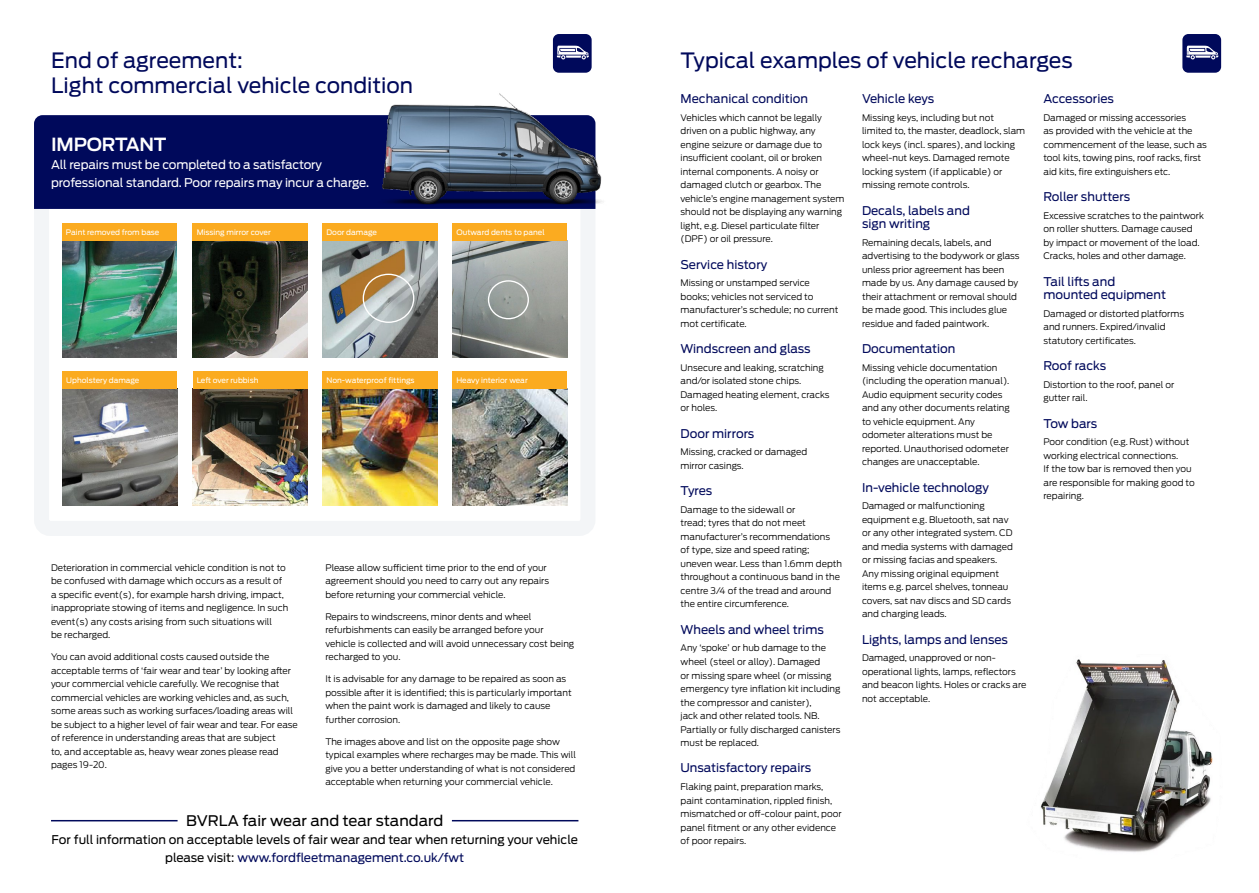
<style>
.page{position:relative;width:1259px;height:893px;background:#fff}
.page>*{position:absolute;margin:0;border:0;box-sizing:border-box;transform-origin:0 0}
.t1{font:21px/25.2px "Ford Antenna";color:#00095b}
.t2{font:600 18px "Ford Antenna";letter-spacing:-.01em;color:#fff}
.t3{font:14.55px "Ford Antenna";color:#000}
.t4{font:12px/13.5px "Ford Antenna";color:#00095b}
.t5{font:12px/18px "Ford Antenna";color:#000;text-align:center}
.t6{font:12px/18px "Ford Antenna";letter-spacing:-.01em;color:#fff}
.t7{font:300 9px/13.5px "Ford Antenna";color:#000}
.t8{font:7.5px "Ford Antenna";color:#fff}
.s1{color:#00095b}
</style>
<div class="page">
<div style="left:34px;top:193px;width:561px;height:343px;border:15px solid #f3f5f7;border-radius:9px"></div>
<div style="left:34px;top:115px;width:342px;height:94px;background:#00095b"></div>
<hr style="left:452px;top:820px;width:126px;height:1px;background:#00095b">
<hr style="left:51px;top:820px;width:127px;height:1px;background:#00095b">
<img style="left:62px;top:241px;width:115px;height:117px">
<div style="left:62px;top:224px;width:115px;height:17px;background:#fbab20"></div>
<img style="left:62px;top:388px;width:115px;height:117px">
<img style="left:323px;top:241px;width:114px;height:117px">
<img style="left:323px;top:388px;width:114px;height:117px">
<img style="left:193px;top:388px;width:115px;height:117px">
<img style="left:193px;top:241px;width:115px;height:117px">
<img style="left:452px;top:241px;width:115px;height:117px">
<img style="left:452px;top:388px;width:115px;height:117px">
<div style="left:193px;top:224px;width:115px;height:17px;background:#fbab20"></div>
<div style="left:323px;top:224px;width:115px;height:17px;background:#fbab20"></div>
<div style="left:452px;top:224px;width:115px;height:17px;background:#fbab20"></div>
<div style="left:62px;top:371px;width:115px;height:17px;background:#fbab20"></div>
<div style="left:193px;top:371px;width:115px;height:17px;background:#fbab20"></div>
<div style="left:323px;top:371px;width:115px;height:17px;background:#fbab20"></div>
<div style="left:452px;top:371px;width:115px;height:17px;background:#fbab20"></div>
<div style="left:363px;top:274px;width:51px;height:49px;border:1px solid #fff;border-radius:50%"></div>
<div style="left:488px;top:280px;width:41px;height:39px;border:1px solid #fff;border-radius:50%"></div>
<img style="left:376px;top:93px;width:227px;height:123px">
<img style="left:1040px;top:659px;width:173px;height:193px">
<div style="left:553px;top:34px;width:38px;height:39px;background:#00095b;border-radius:6px"></div>
<svg style="left:557px;top:46px;width:32px;height:13px"></svg>
<div style="left:1182px;top:34px;width:39px;height:39px;background:#00095b;border-radius:6px"></div>
<svg style="left:1186px;top:46px;width:32px;height:13px"></svg>
<h1 class="t1" style="left:51px;top:45px;width:364px">End of agreement:<br>Light commercial vehicle condition</h1>
<h1 class="t1" style="left:680px;top:45px;width:394px">Typical examples of vehicle recharges</h1>
<h3 class="t4" style="left:680px;top:91px;width:129px">Mechanical condition</h3>
<p class="t7" style="left:680px;top:110px;width:165px">Vehicles which cannot be legally driven on a public highway, any engine seizure or damage due to insufficient coolant, oil or broken internal components. A noisy or damaged clutch or gearbox. The vehicle’s engine management system should not be displaying any warning light, e.g. Diesel particulate filter (DPF) or oil pressure.</p>
<h3 class="t4" style="left:680px;top:256px;width:88px">Service history</h3>
<p class="t7" style="left:680px;top:275px;width:159px">Missing or unstamped service books; vehicles not serviced to manufacturer’s schedule; no current mot certificate.</p>
<h3 class="t4" style="left:680px;top:341px;width:132px">Windscreen and glass</h3>
<p class="t7" style="left:680px;top:360px;width:150px">Unsecure and leaking, scratching and/or isolated stone chips.<br>Damaged heating element, cracks or holes.</p>
<h3 class="t4" style="left:680px;top:425px;width:75px">Door mirrors</h3>
<p class="t7" style="left:680px;top:444px;width:128px">Missing, cracked or damaged mirror casings.</p>
<h3 class="t4" style="left:680px;top:483px;width:33px">Tyres</h3>
<p class="t7" style="left:680px;top:502px;width:163px">Damage to the sidewall or<br>tread; tyres that do not meet manufacturer’s recommendations<br>of type, size and speed rating; uneven wear. Less than 1.6mm depth throughout a continuous band in the centre 3/4 of the tread and around the entire circumference.</p>
<h3 class="t4" style="left:680px;top:621px;width:145px">Wheels and wheel trims</h3>
<p class="t7" style="left:680px;top:640px;width:162px">Any ‘spoke’ or hub damage to the wheel (steel or alloy). Damaged<br>or missing spare wheel (or missing emergency tyre inflation kit including the compressor and canister),<br>jack and other related tools. NB.<br>Partially or fully discharged canisters must be replaced.</p>
<h3 class="t4" style="left:680px;top:760px;width:132px">Unsatisfactory repairs</h3>
<p class="t7" style="left:680px;top:779px;width:163px">Flaking paint, preparation marks, paint contamination, rippled finish, mismatched or off-colour paint, poor panel fitment or any other evidence of poor repairs.</p>
<h3 class="t4" style="left:862px;top:91px;width:74px">Vehicle keys</h3>
<p class="t7" style="left:862px;top:110px;width:165px">Missing keys, including but not limited to, the master, deadlock, slam lock keys (incl. spares), and locking wheel-nut keys. Damaged remote locking system (if applicable) or missing remote controls.</p>
<h3 class="t4" style="left:862px;top:202px;width:109px">Decals, labels and sign writing</h3>
<p class="t7" style="left:862px;top:235px;width:159px">Remaining decals, labels, and advertising to the bodywork or glass unless prior agreement has been made by us. Any damage caused by their attachment or removal should be made good. This includes glue residue and faded paintwork.</p>
<h3 class="t4" style="left:862px;top:341px;width:95px">Documentation</h3>
<p class="t7" style="left:862px;top:360px;width:149px">Missing vehicle documentation (including the operation manual).<br>Audio equipment security codes and any other documents relating to vehicle equipment. Any odometer alterations must be reported. Unauthorised odometer changes are unacceptable.</p>
<h3 class="t4" style="left:862px;top:479px;width:128px">In-vehicle technology</h3>
<p class="t7" style="left:862px;top:498px;width:152px">Damaged or malfunctioning equipment e.g. Bluetooth, sat nav or any other integrated system. CD and media systems with damaged or missing facias and speakers.<br>Any missing original equipment items e.g. parcel shelves, tonneau covers, sat nav discs and SD cards and charging leads.</p>
<h3 class="t4" style="left:862px;top:631px;width:147px">Lights, lamps and lenses</h3>
<p class="t7" style="left:862px;top:650px;width:166px">Damaged, unapproved or non&shy;operational lights, lamps, reflectors and beacon lights. Holes or cracks are not acceptable.</p>
<h3 class="t4" style="left:1043px;top:91px;width:72px">Accessories</h3>
<p class="t7" style="left:1043px;top:110px;width:165px">Damaged or missing accessories<br>as provided with the vehicle at the commencement of the lease, such as tool kits, towing pins, roof racks, first aid kits, fire extinguishers etc.</p>
<h3 class="t4" style="left:1043px;top:189px;width:88px">Roller shutters</h3>
<p class="t7" style="left:1043px;top:208px;width:162px">Excessive scratches to the paintwork on roller shutters. Damage caused by impact or movement of the load.<br>Cracks, holes and other damage.</p>
<h3 class="t4" style="left:1043px;top:273px;width:124px">Tail lifts and mounted equipment</h3>
<p class="t7" style="left:1043px;top:306px;width:142px">Damaged or distorted platforms and runners. Expired/invalid statutory certificates.</p>
<h3 class="t4" style="left:1043px;top:358px;width:64px">Roof racks</h3>
<p class="t7" style="left:1043px;top:377px;width:132px">Distortion to the roof, panel or gutter rail.</p>
<h3 class="t4" style="left:1043px;top:415px;width:55px">Tow bars</h3>
<p class="t7" style="left:1043px;top:434px;width:153px">Poor condition (e.g. Rust) without working electrical connections.<br>If the tow bar is removed then you are responsible for making good to repairing.</p>
<h2 class="t2" style="left:51px;top:129px;width:117px">IMPORTANT</h2>
<h3 class="t6" style="left:51px;top:154px;width:319px">All repairs must be completed to a satisfactory professional standard. Poor repairs may incur a charge.</h3>
<p class="t8" style="left:66px;top:226px;width:95px">Paint removed from base</p>
<p class="t8" style="left:197px;top:226px;width:76px">Missing mirror cover</p>
<p class="t8" style="left:326px;top:226px;width:52px">Door damage</p>
<p class="t8" style="left:456px;top:226px;width:90px">Outward dents to panel</p>
<p class="t8" style="left:66px;top:373px;width:75px">Upholstery damage</p>
<p class="t8" style="left:197px;top:374px;width:63px">Left over rubbish</p>
<p class="t8" style="left:326px;top:374px;width:90px">Non-waterproof fittings</p>
<p class="t8" style="left:456px;top:374px;width:73px">Heavy interior wear</p>
<p class="t7" style="left:51px;top:560px;width:239px">Deterioration in commercial vehicle condition is not to be confused with damage which occurs as a result of a specific event(s), for example harsh driving, impact, inappropriate stowing of items and negligence. In such event(s) any costs arising from such situations will<br>be recharged.</p>
<p class="t7" style="left:51px;top:649px;width:248px">You can avoid additional costs caused outside the acceptable terms of ‘fair wear and tear’ by looking after your commercial vehicle carefully. We recognise that commercial vehicles are working vehicles and, as such, some areas such as working surfaces/loading areas will be subject to a higher level of fair wear and tear. For ease of reference in understanding areas that are subject<br>to, and acceptable as, heavy wear zones please read pages 19-20.</p>
<p class="t7" style="left:325px;top:560px;width:225px">Please allow sufficient time prior to the end of your agreement should you need to carry out any repairs before returning your commercial vehicle.</p>
<p class="t7" style="left:325px;top:609px;width:250px">Repairs to windscreens, minor dents and wheel refurbishments can easily be arranged before your vehicle is collected and will avoid unnecessary cost being recharged to you.</p>
<p class="t7" style="left:325px;top:671px;width:248px">It is advisable for any damage to be repaired as soon as possible after it is identified; this is particularly important when the paint work is damaged and likely to cause further corrosion.</p>
<p class="t7" style="left:325px;top:734px;width:252px">The images above and list on the opposite page show typical examples where recharges may be made. This will give you a better understanding of what is not considered acceptable when returning your commercial vehicle.</p>
<h3 class="t3" style="left:186px;top:808px;width:259px">BVRLA fair wear and tear standard</h3>
<h3 class="t5" style="left:52px;top:829px;width:528px">For full information on acceptable levels of fair wear and tear when returning your vehicle please visit: <span class="s1">www.fordfleetmanagement.co.uk/fwt</span></h3>
</div>
